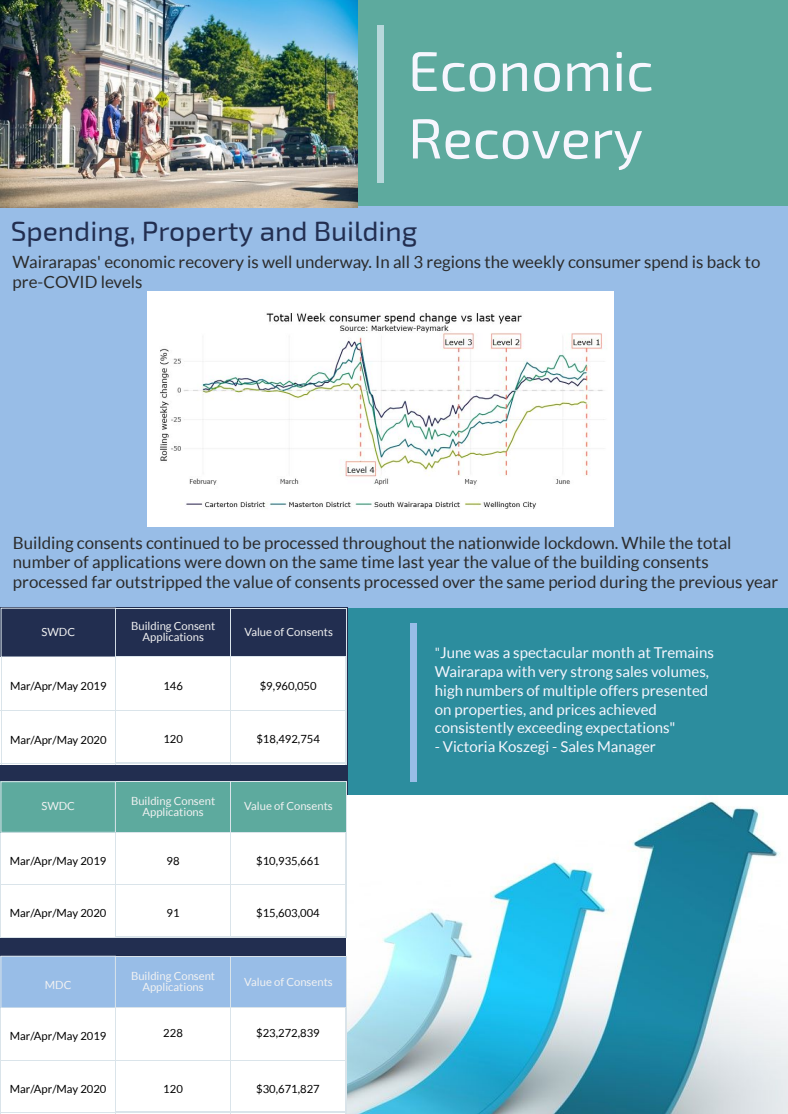
<style>
.page{position:relative;width:788px;height:1114px;background:#fff}
.page>*{position:absolute;margin:0;border:0;box-sizing:border-box;transform-origin:0 0}
.t1{font:56.25px/67.5px "Exo 2.0";color:#f6f6fe}
.t2{font:28.12px "Exo 2.0";color:#222e50}
.t3{font:16.88px/19.8px "Lato";color:#2b2b2b}
.t4{font:15px/18.8px "Lato";color:#f6f6fe}
.t5{font:11.25px "Lato";color:#000}
.t6{font:11.25px/11.2px "Lato";color:#f2f2f2;text-align:center}
.s1{font-family:"Exo 2.0"}
</style>
<div class="page">
<div style="left:0;top:0;width:788px;height:1113px;background:#2c8d9e"></div>
<div style="left:328px;top:0;width:459px;height:327px;background:#5daa9e"></div>
<div style="left:0;top:206px;width:787px;height:401px;background:#98bde7"></div>
<div style="left:410px;top:623px;width:6px;height:158px;background:#98bde7"></div>
<div style="left:376px;top:25px;width:7px;height:158px;background:#b7d8db"></div>
<img style="left:147px;top:292px;width:466px;height:234px">
<div style="left:0;top:608px;width:347px;height:505px;background:#222e50"></div>
<img style="left:346px;top:795px;width:442px;height:318px">
<div style="left:1px;top:608px;width:115px;height:49px;border:1px solid #dae4ea"></div>
<hr style="left:116px;top:608px;width:115px;height:1px;background:#dae4ea">
<hr style="left:116px;top:656px;width:115px;height:1px;background:#dae4ea">
<hr style="left:230px;top:608px;width:1px;height:49px;background:#dae4ea">
<hr style="left:231px;top:608px;width:116px;height:1px;background:#dae4ea">
<hr style="left:231px;top:656px;width:116px;height:1px;background:#dae4ea">
<hr style="left:346px;top:608px;width:1px;height:49px;background:#dae4ea">
<div style="left:1px;top:657px;width:115px;height:54px;background:#fff"></div>
<hr style="left:1px;top:710px;width:115px;height:1px;background:#dae4ea">
<hr style="left:115px;top:657px;width:1px;height:54px;background:#dae4ea">
<hr style="left:1px;top:657px;width:1px;height:54px;background:#dae4ea">
<div style="left:116px;top:657px;width:115px;height:54px;background:#fff"></div>
<hr style="left:116px;top:710px;width:115px;height:1px;background:#dae4ea">
<hr style="left:230px;top:657px;width:1px;height:54px;background:#dae4ea">
<div style="left:231px;top:657px;width:116px;height:54px;background:#fff"></div>
<hr style="left:231px;top:710px;width:116px;height:1px;background:#dae4ea">
<hr style="left:345px;top:657px;width:2px;height:54px;background:#dae4ea">
<div style="left:1px;top:711px;width:115px;height:53px;background:#fff"></div>
<hr style="left:1px;top:763px;width:115px;height:1px;background:#dae4ea">
<hr style="left:115px;top:711px;width:1px;height:53px;background:#dae4ea">
<hr style="left:1px;top:711px;width:1px;height:53px;background:#dae4ea">
<div style="left:116px;top:711px;width:115px;height:53px;background:#fff"></div>
<hr style="left:116px;top:762px;width:115px;height:2px;background:#dae4ea">
<hr style="left:230px;top:711px;width:1px;height:53px;background:#dae4ea">
<div style="left:231px;top:711px;width:116px;height:53px;background:#fff"></div>
<hr style="left:231px;top:762px;width:116px;height:2px;background:#dae4ea">
<hr style="left:345px;top:711px;width:2px;height:53px;background:#dae4ea">
<div style="left:0;top:955px;width:116px;height:53px;background:#98bde7"></div>
<div style="left:0;top:955px;width:116px;height:53px;border:1px solid #dae4ea"></div>
<div style="left:116px;top:955px;width:115px;height:53px;background:#98bde7"></div>
<hr style="left:116px;top:955px;width:115px;height:1px;background:#dae4ea">
<hr style="left:116px;top:1007px;width:115px;height:1px;background:#dae4ea">
<hr style="left:230px;top:955px;width:1px;height:53px;background:#dae4ea">
<div style="left:231px;top:955px;width:115px;height:53px;background:#98bde7"></div>
<hr style="left:231px;top:955px;width:115px;height:1px;background:#dae4ea">
<hr style="left:231px;top:1007px;width:115px;height:1px;background:#dae4ea">
<hr style="left:345px;top:955px;width:1px;height:53px;background:#dae4ea">
<div style="left:0;top:1008px;width:116px;height:52px;background:#fff"></div>
<hr style="left:0;top:1059px;width:116px;height:1px;background:#dae4ea">
<hr style="left:115px;top:1008px;width:1px;height:52px;background:#dae4ea">
<hr style="left:0;top:1008px;width:1px;height:52px;background:#dae4ea">
<div style="left:116px;top:1008px;width:115px;height:52px;background:#fff"></div>
<hr style="left:116px;top:1059px;width:115px;height:1px;background:#dae4ea">
<hr style="left:230px;top:1008px;width:1px;height:52px;background:#dae4ea">
<div style="left:231px;top:1008px;width:115px;height:52px;background:#fff"></div>
<hr style="left:231px;top:1059px;width:115px;height:1px;background:#dae4ea">
<hr style="left:345px;top:1008px;width:1px;height:52px;background:#dae4ea">
<div style="left:0;top:1060px;width:116px;height:53px;background:#fff"></div>
<hr style="left:0;top:1112px;width:116px;height:1px;background:#dae4ea">
<hr style="left:115px;top:1060px;width:1px;height:53px;background:#dae4ea">
<hr style="left:0;top:1060px;width:1px;height:53px;background:#dae4ea">
<div style="left:116px;top:1060px;width:115px;height:53px;background:#fff"></div>
<hr style="left:116px;top:1111px;width:115px;height:2px;background:#dae4ea">
<hr style="left:230px;top:1060px;width:1px;height:53px;background:#dae4ea">
<div style="left:231px;top:1060px;width:115px;height:53px;background:#fff"></div>
<hr style="left:231px;top:1111px;width:115px;height:2px;background:#dae4ea">
<hr style="left:345px;top:1060px;width:1px;height:53px;background:#dae4ea">
<div style="left:0;top:781px;width:116px;height:52px;background:#5daa9e"></div>
<div style="left:0;top:781px;width:116px;height:52px;border:1px solid #dae4ea"></div>
<div style="left:116px;top:781px;width:115px;height:52px;background:#5daa9e"></div>
<hr style="left:116px;top:781px;width:115px;height:1px;background:#dae4ea">
<hr style="left:116px;top:832px;width:115px;height:1px;background:#dae4ea">
<hr style="left:230px;top:781px;width:1px;height:52px;background:#dae4ea">
<div style="left:231px;top:781px;width:115px;height:52px;background:#5daa9e"></div>
<hr style="left:231px;top:781px;width:115px;height:1px;background:#dae4ea">
<hr style="left:231px;top:832px;width:115px;height:1px;background:#dae4ea">
<hr style="left:345px;top:781px;width:1px;height:52px;background:#dae4ea">
<div style="left:0;top:833px;width:116px;height:52px;background:#fff"></div>
<hr style="left:0;top:884px;width:116px;height:1px;background:#dae4ea">
<hr style="left:115px;top:833px;width:1px;height:52px;background:#dae4ea">
<hr style="left:0;top:833px;width:1px;height:52px;background:#dae4ea">
<div style="left:116px;top:833px;width:115px;height:52px;background:#fff"></div>
<hr style="left:116px;top:884px;width:115px;height:1px;background:#dae4ea">
<hr style="left:230px;top:833px;width:1px;height:52px;background:#dae4ea">
<div style="left:231px;top:833px;width:115px;height:52px;background:#fff"></div>
<hr style="left:231px;top:884px;width:115px;height:1px;background:#dae4ea">
<hr style="left:345px;top:833px;width:1px;height:52px;background:#dae4ea">
<div style="left:0;top:885px;width:116px;height:53px;background:#fff"></div>
<hr style="left:0;top:937px;width:116px;height:1px;background:#dae4ea">
<hr style="left:115px;top:885px;width:1px;height:53px;background:#dae4ea">
<hr style="left:0;top:885px;width:1px;height:53px;background:#dae4ea">
<div style="left:116px;top:885px;width:115px;height:53px;background:#fff"></div>
<hr style="left:116px;top:936px;width:115px;height:2px;background:#dae4ea">
<hr style="left:230px;top:885px;width:1px;height:53px;background:#dae4ea">
<div style="left:231px;top:885px;width:115px;height:53px;background:#fff"></div>
<hr style="left:231px;top:936px;width:115px;height:2px;background:#dae4ea">
<hr style="left:345px;top:885px;width:1px;height:53px;background:#dae4ea">
<img style="left:1px;top:0;width:356px;height:207px">
<h1 class="t1" style="left:408px;top:39px;width:247px">Economic<br>Recovery</h1>
<h2 class="t2" style="left:11px;top:215px;width:408px">Spending, Property and Building</h2>
<p class="t3" style="left:13px;top:252px;width:749px">Wairarapas' economic recovery is well underway. In all 3 regions the weekly consumer spend is back to pre-COVID levels</p>
<p class="t3" style="left:13px;top:532px;width:766px">Building consents continued to be processed throughout the nationwide lockdown. While the total number of applications were down on the same time last year the value of the building consents processed far outstripped the value of consents processed over the same period during the previous year</p>
<p class="t6" style="left:41px;top:626px;width:35px">SWDC</p>
<p class="t6" style="left:131px;top:620px;width:86px">Building Consent<br>Applications</p>
<p class="t6" style="left:244px;top:626px;width:90px">Value of Consents</p>
<p class="t5" style="left:10px;top:680px;width:98px">Mar/Apr/May 2019</p>
<p class="t5" style="left:163px;top:680px;width:21px">146</p>
<p class="t5" style="left:260px;top:680px;width:58px">$9,960,050</p>
<p class="t4" style="left:435px;top:643px;width:280px"><span class="s1">"</span>June was a spectacular month at Tremains Wairarapa with very strong sales volumes, high numbers of multiple offers presented on properties, and prices achieved consistently exceeding expectations"</p>
<p class="t4" style="left:435px;top:737px;width:223px">- Victoria Koszegi - Sales Manager</p>
<p class="t5" style="left:10px;top:733px;width:98px">Mar/Apr/May 2020</p>
<p class="t5" style="left:163px;top:732px;width:21px">120</p>
<p class="t5" style="left:256px;top:732px;width:65px">$18,492,754</p>
<p class="t6" style="left:41px;top:800px;width:35px">SWDC</p>
<p class="t6" style="left:131px;top:795px;width:86px">Building Consent<br>Applications</p>
<p class="t6" style="left:244px;top:800px;width:90px">Value of Consents</p>
<p class="t5" style="left:10px;top:854px;width:98px">Mar/Apr/May 2019</p>
<p class="t5" style="left:166px;top:854px;width:15px">98</p>
<p class="t5" style="left:256px;top:854px;width:65px">$10,935,661</p>
<p class="t5" style="left:10px;top:907px;width:98px">Mar/Apr/May 2020</p>
<p class="t5" style="left:166px;top:907px;width:15px">91</p>
<p class="t5" style="left:256px;top:907px;width:65px">$15,603,004</p>
<p class="t6" style="left:45px;top:978px;width:28px">MDC</p>
<p class="t6" style="left:131px;top:970px;width:86px">Building Consent<br>Applications</p>
<p class="t6" style="left:244px;top:976px;width:90px">Value of Consents</p>
<p class="t5" style="left:10px;top:1029px;width:98px">Mar/Apr/May 2019</p>
<p class="t5" style="left:163px;top:1027px;width:21px">228</p>
<p class="t5" style="left:256px;top:1027px;width:65px">$23,272,839</p>
<p class="t5" style="left:10px;top:1082px;width:98px">Mar/Apr/May 2020</p>
<p class="t5" style="left:163px;top:1082px;width:21px">120</p>
<p class="t5" style="left:256px;top:1082px;width:65px">$30,671,827</p>
</div>
